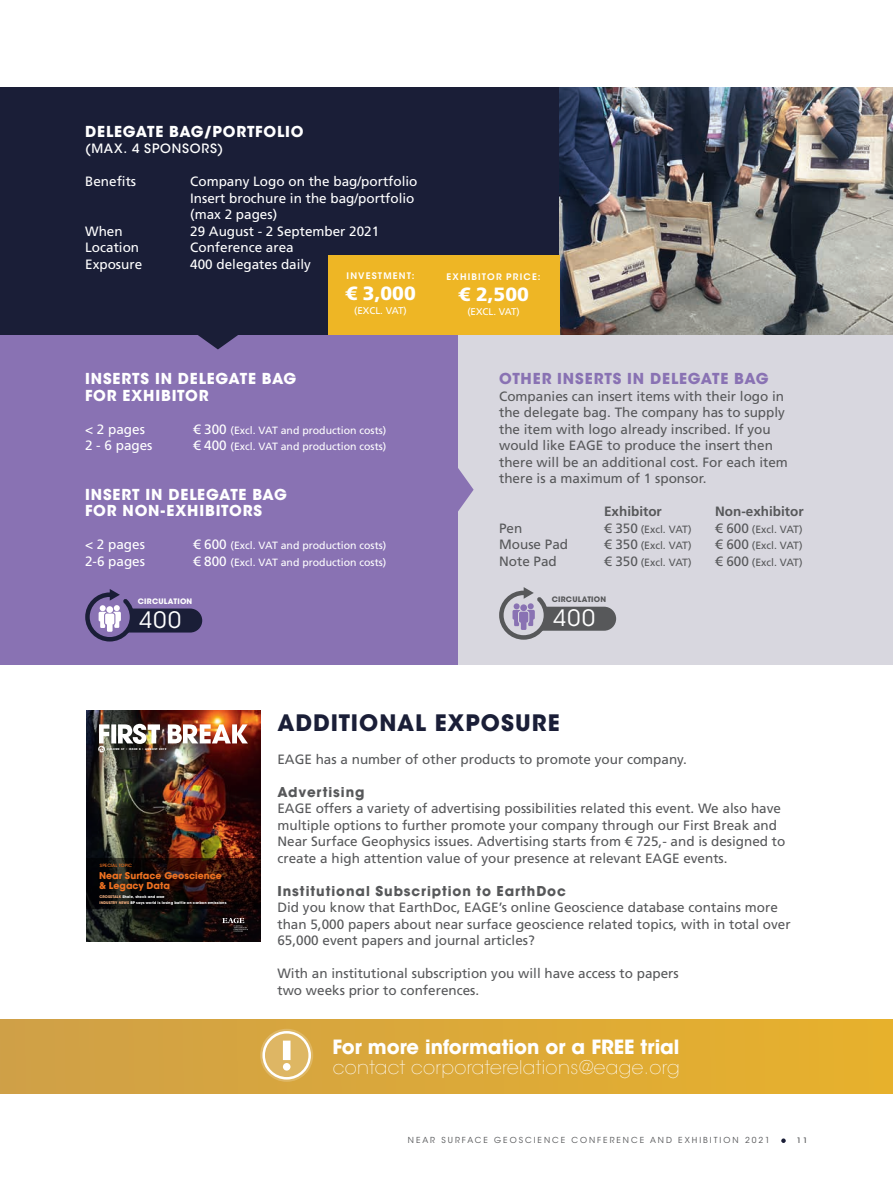
<style>
.page{position:relative;width:893px;height:1191px;background:#fff}
.page>*{position:absolute;margin:0;border:0;box-sizing:border-box;transform-origin:0 0}
.t1{font:700 22.5px "ITC Avant Garde Std";letter-spacing:.045em;color:#1a1e37}
.t2{font:22.5px "ITC Avant Garde Std";letter-spacing:.06em;color:#fff}
.t3{font:700 19.5px "ITC Avant Garde Std";color:#fff}
.t4{font:900 19.2px "Frutiger LT Std";color:#fff}
.t5{font:200 18.75px "ITC Avant Garde Std";letter-spacing:.02em;color:#fff}
.t6{font:700 15px/16.5px "ITC Avant Garde Std";letter-spacing:.055em;color:#fff}
.t7{font:700 15px "ITC Avant Garde Std";letter-spacing:.055em;color:#8972b3}
.t8{font:13.5px/16.5px "Frutiger LT Std";color:#57585a}
.t9{font:13.5px/16.5px "Frutiger LT Std";color:#fff}
.t10{font:700 13.5px "ITC Avant Garde Std";letter-spacing:.07em;color:#57585a}
.t11{font:700 13.5px "Frutiger LT Std";color:#57585a}
.t12{font:500 12.75px "ITC Avant Garde Std";letter-spacing:.06em;color:#fff}
.t13{font:10.5px "Frutiger LT Std";color:#fff}
.t14{font:10.5px "Frutiger LT Std";color:#57585a}
.t15{font:9.75px "Frutiger LT Std";color:#fff}
.t16{font:700 9.3px/10.5px "ITC Avant Garde Std";color:#ef7221}
.t17{font:600 9px "ITC Avant Garde Std";letter-spacing:.13em;color:#fff}
.t18{font:8.25px "ITC Avant Garde Std";letter-spacing:.24em;color:#57585a}
.t19{font:700 7.5px "ITC Avant Garde Std";letter-spacing:.03em;color:#fff}
.t20{font:700 7.5px "ITC Avant Garde Std";letter-spacing:.03em;color:#57585a}
.t21{font:500 7.5px "ITC Avant Garde Std";color:#57585a}
.t22{font:500 4.35px "ITC Avant Garde Std";letter-spacing:.015em;color:#ef7221}
.t23{font:700 3.6px/5.6px "ITC Avant Garde Std";letter-spacing:.015em;color:#fff}
.t24{font:700 2.55px "ITC Avant Garde Std";letter-spacing:.14em;color:#fff}
.s1{font-size:13.5px}
.s2{font-weight:400}
.s3{color:#f7b382}
</style>
<div class="page">
<svg style="left:781px;top:1138px;width:5px;height:5px"></svg>
<div style="left:0;top:1019px;width:893px;height:75px;background:linear-gradient(to right,#cfa048,#e7b12c)"></div>
<div style="left:436px;top:334px;width:457px;height:330px;background:#d8d7df"></div>
<div style="left:0;top:328px;width:457px;height:336px;background:#8972b3"></div>
<div style="left:0;top:87px;width:567px;height:247px;background:#1a1e37"></div>
<img style="left:560px;top:87px;width:333px;height:247px">
<svg style="left:195px;top:334px;width:46px;height:15px"></svg>
<svg style="left:457px;top:466px;width:17px;height:47px"></svg>
<svg style="left:85px;top:589px;width:117px;height:52px"></svg>
<svg style="left:499px;top:587px;width:117px;height:52px"></svg>
<svg style="left:260px;top:1028px;width:53px;height:53px;background:#e1bd72"></svg>
<div style="left:262px;top:1031px;width:49px;height:48px;border:3px solid #fff;border-radius:50%"></div>
<div style="left:283px;top:1040px;width:7px;height:20px;background:#fff"></div>
<div style="left:283px;top:1063px;width:7px;height:7px;background:#fff;border-radius:50%"></div>
<div style="left:328px;top:255px;width:232px;height:79px;background:#eeb625"></div>
<img style="left:87px;top:710px;width:173px;height:231px">
<svg style="left:168px;top:724px;width:80px;height:19px"></svg>
<svg style="left:98px;top:724px;width:62px;height:28px"></svg>
<svg style="left:222px;top:918px;width:26px;height:13px"></svg>
<svg style="left:87px;top:858px;width:173px;height:50px;background:#1b0c09"></svg>
<p class="t6" style="left:85px;top:123px;width:220px">DELEGATE BAG/PORTFOLIO</p>
<p class="t12" style="left:85px;top:140px;width:140px">(MAX. 4 SPONSORS)</p>
<p class="t9" style="left:85px;top:173px;width:53px">Benefits</p>
<p class="t9" style="left:190px;top:173px;width:229px">Company Logo on the bag/portfolio<br>Insert brochure in the bag/portfolio (max 2 pages)</p>
<p class="t9" style="left:85px;top:223px;width:39px">When</p>
<p class="t9" style="left:190px;top:223px;width:191px">29 August - 2 September 2021</p>
<p class="t9" style="left:85px;top:239px;width:56px">Location</p>
<p class="t9" style="left:190px;top:239px;width:105px">Conference area</p>
<p class="t9" style="left:85px;top:256px;width:59px">Exposure</p>
<p class="t9" style="left:190px;top:256px;width:122px">400 delegates daily</p>
<p class="t17" style="left:347px;top:270px;width:69px">INVESTMENT:</p>
<h3 class="t4" style="left:345px;top:282px;width:72px">€ 3,000</h3>
<p class="t15" style="left:354px;top:304px;width:54px">(EXCL. VAT)</p>
<p class="t6" style="left:85px;top:370px;width:213px">INSERTS IN DELEGATE BAG<br>FOR EXHIBITOR</p>
<p class="t9" style="left:85px;top:421px;width:61px">&lt; 2 pages</p>
<p class="t13" style="left:193px;top:424px;width:195px"><span class="s1">€ 300</span> (Excl. VAT and production costs)</p>
<p class="t9" style="left:85px;top:437px;width:69px">2 - 6 pages</p>
<p class="t13" style="left:193px;top:440px;width:195px"><span class="s1">€ 400</span> (Excl. VAT and production costs)</p>
<p class="t6" style="left:85px;top:486px;width:203px">INSERT IN DELEGATE BAG<br>FOR NON-EXHIBITORS</p>
<p class="t9" style="left:85px;top:536px;width:61px">&lt; 2 pages</p>
<p class="t13" style="left:193px;top:539px;width:195px"><span class="s1">€ 600</span> (Excl. VAT and production costs)</p>
<p class="t9" style="left:85px;top:553px;width:62px">2-6 pages</p>
<p class="t13" style="left:193px;top:556px;width:195px"><span class="s1">€ 800</span> (Excl. VAT and production costs)</p>
<p class="t19" style="left:138px;top:596px;width:56px">CIRCULATION</p>
<h1 class="t2" style="left:140px;top:606px;width:43px">400</h1>
<p class="t17" style="left:447px;top:271px;width:96px">EXHIBITOR PRICE:</p>
<h3 class="t4" style="left:458px;top:283px;width:72px">€ 2,500</h3>
<p class="t15" style="left:467px;top:306px;width:54px">(EXCL. VAT)</p>
<p class="t7" style="left:499px;top:369px;width:271px">OTHER INSERTS IN DELEGATE BAG</p>
<p class="t8" style="left:499px;top:388px;width:290px">Companies can insert items with their logo in the delegate bag. The company has to supply the item with logo already inscribed. If you would like EAGE to produce the insert then there will be an additional cost. For each item there is a maximum of 1 sponsor.</p>
<p class="t11" style="left:604px;top:503px;width:59px">Exhibitor</p>
<p class="t11" style="left:715px;top:503px;width:90px">Non-exhibitor</p>
<p class="t8" style="left:499px;top:520px;width:25px">Pen</p>
<p class="t14" style="left:604px;top:523px;width:89px"><span class="s1">€ 350</span> (Excl. VAT)</p>
<p class="t14" style="left:715px;top:523px;width:89px"><span class="s1">€ 600</span> (Excl. VAT)</p>
<p class="t8" style="left:499px;top:536px;width:71px">Mouse Pad</p>
<p class="t14" style="left:604px;top:539px;width:89px"><span class="s1">€ 350</span> (Excl. VAT)</p>
<p class="t14" style="left:715px;top:539px;width:89px"><span class="s1">€ 600</span> (Excl. VAT)</p>
<p class="t8" style="left:499px;top:553px;width:59px">Note Pad</p>
<p class="t14" style="left:604px;top:556px;width:89px"><span class="s1">€ 350</span> (Excl. VAT)</p>
<p class="t14" style="left:715px;top:556px;width:89px"><span class="s1">€ 600</span> (Excl. VAT)</p>
<p class="t20" style="left:552px;top:594px;width:56px">CIRCULATION</p>
<h1 class="t2" style="left:553px;top:604px;width:43px">400</h1>
<p class="t24" style="left:107px;top:747px;width:61px">VOLUME 37 <span class="s2">I</span> ISSUE 8 <span class="s2">I</span> AUGUST 2019</p>
<p class="t22" style="left:100px;top:863px;width:34px">SPECIAL TOPIC</p>
<p class="t16" style="left:99px;top:870px;width:124px">Near Surface Geoscience &amp; Legacy Data</p>
<p class="t23" style="left:99px;top:894px;width:129px"><span class="s3">CROSSTALK</span> Shale, shock and awe<br><span class="s3">INDUSTRY NEWS</span> BP says world is losing battle on carbon emissions</p>
<h1 class="t1" style="left:277px;top:708px;width:284px">ADDITIONAL EXPOSURE</h1>
<p class="t8" style="left:277px;top:751px;width:411px">EAGE has a number of other products to promote your company.</p>
<p class="t10" style="left:277px;top:783px;width:89px">Advertising</p>
<p class="t8" style="left:277px;top:800px;width:509px">EAGE offers a variety of advertising possibilities related this event. We also have multiple options to further promote your company through our First Break and Near Surface Geophysics issues. Advertising starts from € 725,- and is designed to create a high attention value of your presence at relevant EAGE events.</p>
<p class="t10" style="left:277px;top:882px;width:290px">Institutional Subscription to EarthDoc</p>
<p class="t8" style="left:277px;top:899px;width:515px">Did you know that EarthDoc, EAGE’s online Geoscience database contains more than 5,000 papers about near surface geoscience related topics, with in total over<br>65,000 event papers and journal articles?</p>
<p class="t8" style="left:277px;top:965px;width:403px">With an institutional subscription you will have access to papers two weeks prior to conferences.</p>
<h2 class="t3" style="left:332px;top:1033px;width:349px">For more information or a FREE trial</h2>
<h3 class="t5" style="left:333px;top:1056px;width:348px">contact corporaterelations@eage.org</h3>
<p class="t18" style="left:408px;top:1135px;width:364px">NEAR SURFACE GEOSCIENCE CONFERENCE AND EXHIBITION 2021</p>
<p class="t21" style="left:797px;top:1136px;width:12px">11</p>
</div>
